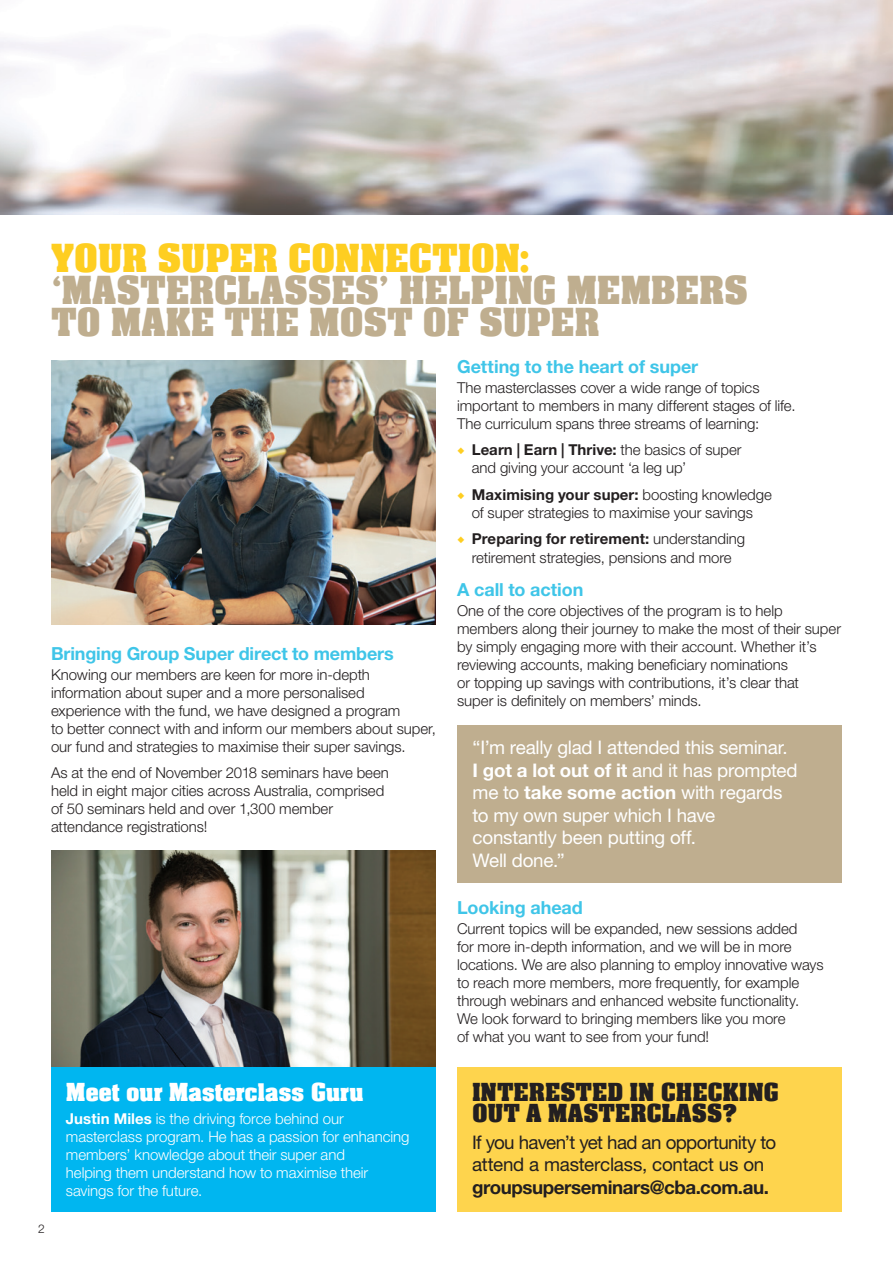
<style>
.page{position:relative;width:893px;height:1263px;background:#fff}
.page>*{position:absolute;margin:0;border:0;box-sizing:border-box;transform-origin:0 0}
.Body_text{font:700 42px/32.4px "Neue Aachen Pro";letter-spacing:-.01em;color:#bfae8f}
.Body_text-2{font:700 27px/20.9px "Neue Aachen Pro";letter-spacing:-.005em;color:#231f20}
.Body_text-3{font:700 27px "Neue Aachen Pro";letter-spacing:-.015em;color:#fff}
.Body_text-4{font:18.75px/22.5px "Helvetica Neue LT Std";letter-spacing:-.015em;color:#fff}
.Body_text-5{font:18.75px/22.5px "Helvetica Neue LT Std";letter-spacing:-.02em;color:#231f20}
.Body_text-6{font:700 18px "Helvetica Neue LT Std";letter-spacing:-.005em;color:#3fc5e8}
.Body_text-7{font:300 15px/18px "Helvetica Neue LT Std";letter-spacing:-.005em;color:#231f20}
.Body_text-8{font:300 15px/18px "Helvetica Neue LT Std";letter-spacing:-.005em;color:#fff}
.t1{font:300 12px "Helvetica Neue LT Std";color:#231f20}
.s1{color:#fece21}
.s2{font-weight:700}
.s3{font-family:"Minion Pro";font-weight:700;font-stretch:condensed;font-size:16.5px;color:#fece21}
</style>
<div class="page">
<img style="left:0;top:0;width:893px;height:215px">
<img style="left:51px;top:850px;width:385px;height:217px">
<div style="left:457px;top:725px;width:385px;height:157px;background:#bfae8f"></div>
<div style="left:51px;top:1067px;width:385px;height:145px;background:#00b6f0"></div>
<img style="left:51px;top:361px;width:385px;height:264px">
<div style="left:457px;top:1067px;width:385px;height:145px;background:#fed44d"></div>
<p class="Body_text" style="left:51px;top:243px;width:699px"><span class="s1">YOUR SUPER CONNECTION: </span>‘MASTERCLASSES’ HELPING MEMBERS<br>TO MAKE THE MOST OF SUPER</p>
<p class="Body_text-6" style="left:51px;top:642px;width:344px">Bringing Group Super direct to members</p>
<p class="Body_text-7" style="left:51px;top:665px;width:386px">Knowing our members are keen for more in-depth information about super and a more personalised experience with the fund, we have designed a program<br>to better connect with and inform our members about super, our fund and strategies to maximise their super savings.</p>
<p class="Body_text-7" style="left:51px;top:763px;width:339px">As at the end of November 2018 seminars have been held in eight major cities across Australia, comprised of 50 seminars held and over 1,300 member attendance registrations!</p>
<p class="t1" style="left:38px;top:1222px;width:8px">2</p>
<p class="Body_text-3" style="left:66px;top:1077px;width:299px">Meet our Masterclass Guru</p>
<p class="Body_text-8" style="left:66px;top:1109px;width:345px"><span class="s2">Justin Miles</span> is the driving force behind our masterclass program. He has a passion for enhancing members’ knowledge about their super and<br>helping them understand how to maximise their savings for the future.</p>
<p class="Body_text-6" style="left:457px;top:355px;width:243px">Getting to the heart of super</p>
<p class="Body_text-7" style="left:457px;top:378px;width:340px">The masterclasses cover a wide range of topics important to members in many different stages of life.<br>The curriculum spans three streams of learning:</p>
<p class="Body_text-7" style="left:472px;top:441px;width:271px;text-indent:-15px"><span class="s3">◆</span> <span class="s2">Learn | Earn | Thrive:</span> the basics of super and giving your account ‘a leg up’</p>
<p class="Body_text-7" style="left:457px;top:485px;width:316px;text-align:center"><span class="s3">◆</span> <span class="s2">Maximising your super:</span> boosting knowledge of super strategies to maximise your savings</p>
<p class="Body_text-7" style="left:457px;top:528px;width:289px;line-height:19.5px;text-align:center"><span class="s3">◆</span> <span class="s2">Preparing for retirement:</span> understanding retirement strategies, pensions and more</p>
<p class="Body_text-6" style="left:457px;top:578px;width:128px">A call to action</p>
<p class="Body_text-7" style="left:457px;top:601px;width:385px">One of the core objectives of the program is to help members along their journey to make the most of their super by simply engaging more with their account. Whether it’s reviewing accounts, making beneficiary nominations<br>or topping up savings with contributions, it’s clear that<br>super is definitely on members’ minds.</p>
<p class="Body_text-4" style="left:473px;top:736px;width:326px">“I’m really glad I attended this seminar.<br><span class="s2">I got a lot out of it</span> and it has prompted me to <span class="s2">take some action</span> with regards to my own super which I have constantly been putting off.<br>Well done.”</p>
<p class="Body_text-6" style="left:457px;top:896px;width:127px">Looking ahead</p>
<p class="Body_text-7" style="left:457px;top:919px;width:368px">Current topics will be expanded, new sessions added<br>for more in-depth information, and we will be in more locations. We are also planning to employ innovative ways to reach more members, more frequently, for example through webinars and enhanced website functionality.<br>We look forward to bringing members like you more<br>of what you want to see from your fund!</p>
<p class="Body_text-2" style="left:472px;top:1083px;width:309px">INTERESTED IN CHECKING<br>OUT A MASTERCLASS?</p>
<p class="Body_text-5" style="left:472px;top:1130px;width:306px">If you haven’t yet had an opportunity to attend a masterclass, contact us on <span class="s2">groupsuperseminars@cba.com.au.</span></p>
</div>
